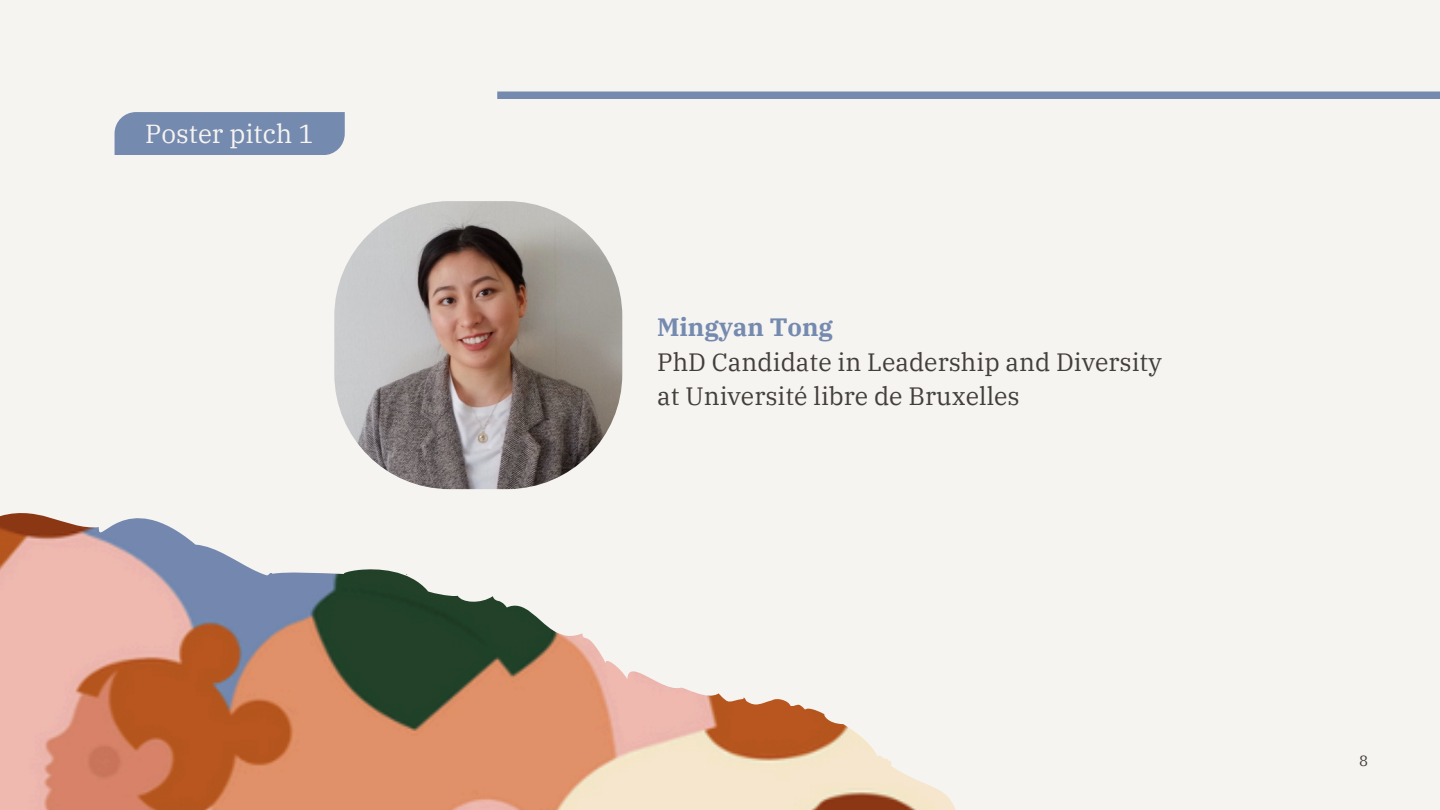
<style>
.page{position:relative;width:1440px;height:810px;background:#f6f4f1}
.page>*{position:absolute;margin:0;border:0;box-sizing:border-box;transform-origin:0 0}
.t1{font:26px "IBM Plex Serif";color:#f6f4f1}
.t2{font:25px/34.5px "IBM Plex Serif";color:#423e3a}
.t3{font:15px "IBM Plex Serif";color:#423e3a}
.s1{font-weight:700;color:#758aaf}
</style>
<div class="page">
<img style="left:334px;top:201px;width:288px;height:288px;border-radius:115px">
<div style="left:115px;top:112px;width:230px;height:43px;background:#758aaf"></div>
<img style="left:0;top:513px;width:956px;height:297px">
<div style="left:497px;top:92px;width:943px;height:7px;background:#758aaf"></div>
<p class="t1" style="left:145px;top:116px;width:170px">Poster pitch 1</p>
<h1 class="t2" style="left:657px;top:310px;width:506px"><span class="s1">Mingyan Tong<br></span>PhD Candidate in Leadership and Diversity at Université libre de Bruxelles</h1>
<p class="t3" style="left:1359px;top:750px;width:10px">8</p>
</div>
